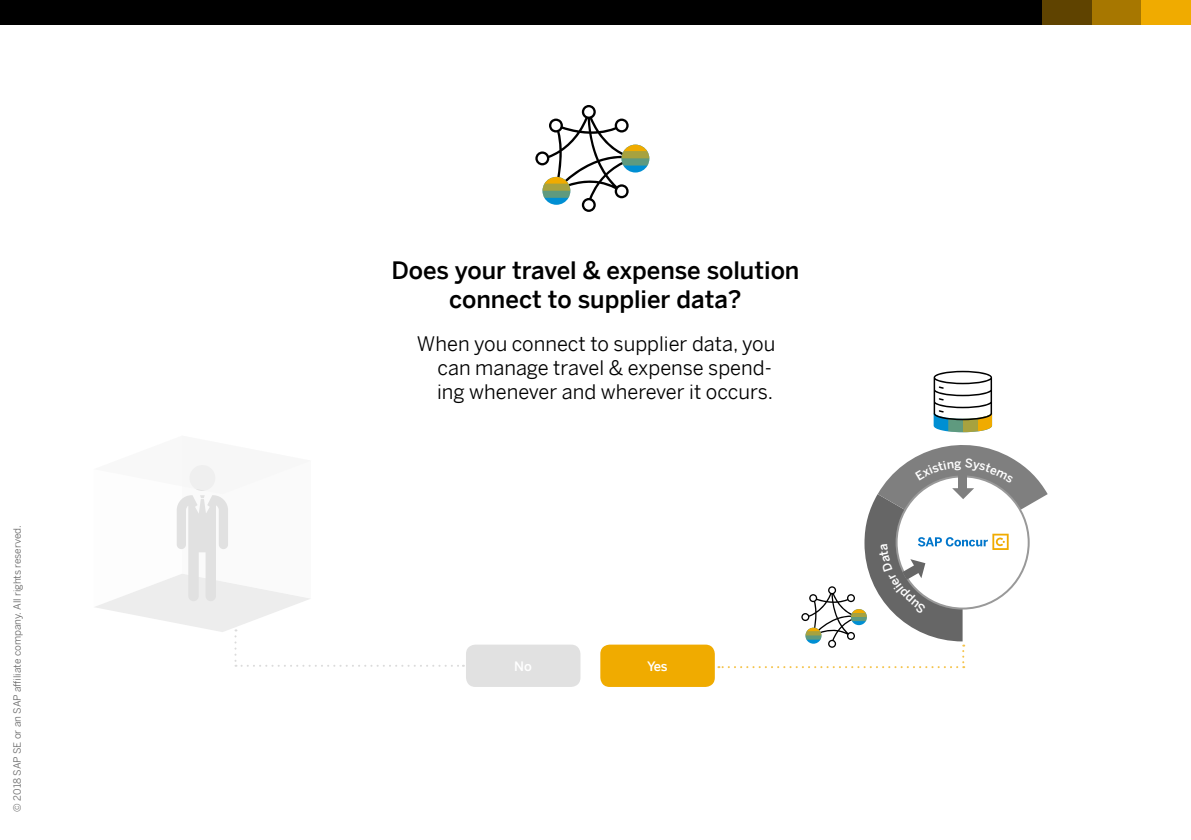
<style>
.page{position:relative;width:1191px;height:840px;background:#fff}
.page>*{position:absolute;margin:0;border:0;box-sizing:border-box;transform-origin:0 0}
.t1{font:500 24px/28px "Benton Sans";color:#000;text-align:center}
.t2{font:20px/24px "Benton Sans";color:#000}
.t3{font:500 13px "Benton Sans";color:#fff}
.t4{font:10px "Benton Sans";color:#666}
</style>
<div class="page">
<div style="left:466px;top:644px;width:114px;height:42px;background:#e1e1e1;border-radius:9px"></div>
<div style="left:600px;top:644px;width:115px;height:42px;background:#f0ab00;border-radius:9px"></div>
<svg style="left:95px;top:465px;width:369px;height:201px"></svg>
<svg style="left:535px;top:105px;width:114px;height:107px"></svg>
<div style="left:0;top:0;width:1191px;height:25px;background:#000"></div>
<div style="left:1141px;top:0;width:50px;height:25px;background:#f0ab00"></div>
<div style="left:1091px;top:0;width:50px;height:25px;background:#a77700"></div>
<div style="left:1042px;top:0;width:49px;height:25px;background:#5f4300"></div>
<svg style="left:718px;top:370px;width:329px;height:297px"></svg>
<p class="t4" style="left:9px;top:811px;width:288px;rotate:-90deg">© 2018 SAP SE or an SAP affiliate company. All rights reserved.</p>
<p class="t1" style="left:391px;top:254px;width:409px">Does your travel &amp; expense solution connect to supplier data?</p>
<p class="t2" style="left:437px;top:328px;width:340px;text-indent:-20px">When you connect to supplier data, you can manage travel &amp; expense spend&shy;ing whenever and wherever it occurs.</p>
<p class="t3" style="left:514px;top:654px;width:19px">No</p>
<p class="t3" style="left:647px;top:654px;width:22px">Yes</p>
</div>
